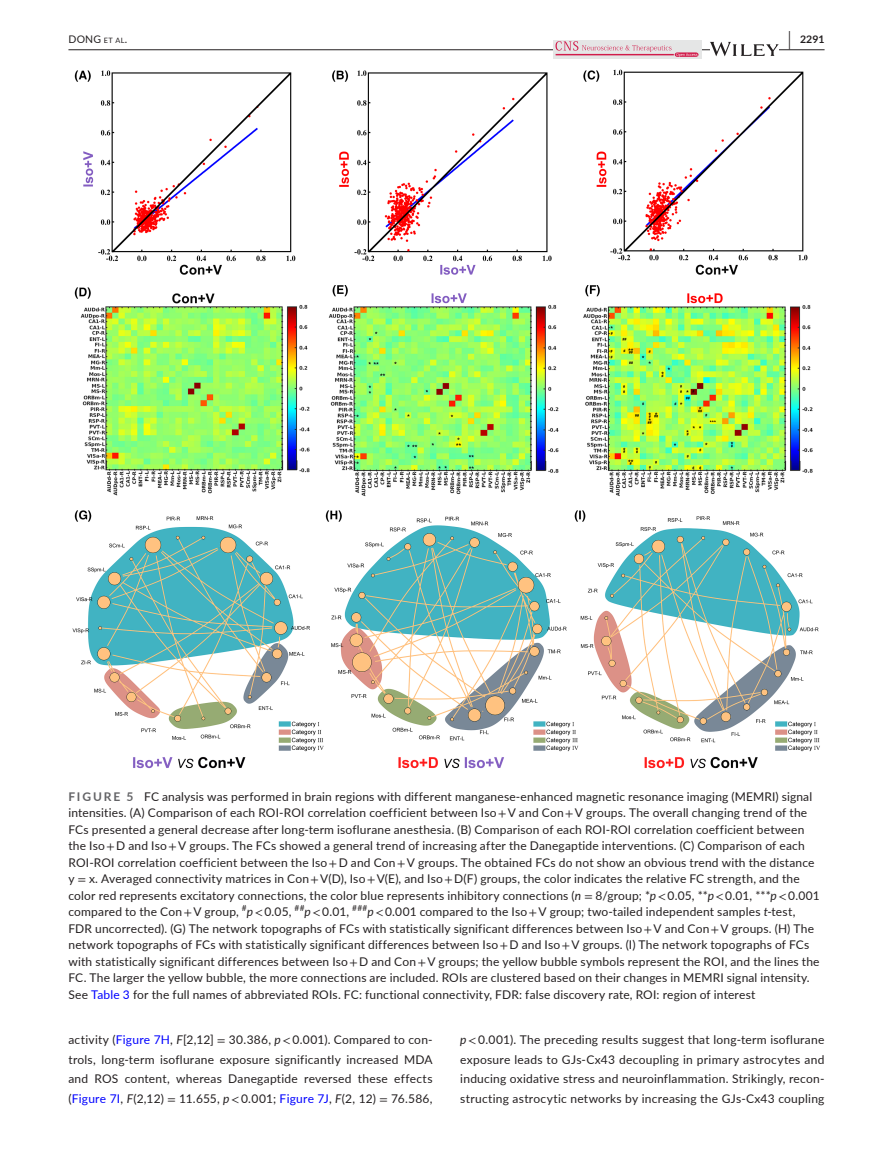
<style>
.page{position:relative;width:893px;height:1174px;background:#fff}
.page>*{position:absolute;margin:0;border:0;box-sizing:border-box;transform-origin:0 0}
.t1{font:12px/16.5px "Lato";letter-spacing:.015em;color:#231f20;text-align:justify}
.t2{font:10.5px "Lato";color:#231f20}
.t3{font:700 10.5px "Lato";color:#231f20}
.t4{font:8.4px "Lato";color:#231f20}
.s1{font-size:7.35px}
.s2{font-size:19.5px}
.s3{font-weight:700;color:#636366}
.s4{font-family:"STIX"}
.s5{font-style:italic}
.s6{color:#00f}
</style>
<div class="page">
<hr style="left:68px;top:49px;width:756px;height:1px;background:#231f20">
<div style="left:553px;top:40px;width:148px;height:18px;background:#e5e6e6"></div>
<svg style="left:555px;top:41px;width:142px;height:16px"></svg>
<svg style="left:710px;top:42px;width:69px;height:14px"></svg>
<img style="left:72px;top:69px;width:748px;height:699px">
<p class="t2" style="left:68px;top:31px;width:60px">DONG <span class="s1">et al</span>.</p>
<p class="t3" style="left:789px;top:31px;width:37px"><span class="s2">|</span> 2291</p>
<p class="t1" style="left:68px;top:787px;width:753px;text-align:left"><span class="s3">FIGURE 5</span> FC analysis was performed in brain regions with different manganese-enhanced magnetic resonance imaging (MEMRI) signal intensities. (A) Comparison of each ROI-ROI correlation coefficient between Iso <span class="s4">+</span> V and Con <span class="s4">+</span> V groups. The overall changing trend of the FCs presented a general decrease after long-term isoflurane anesthesia. (B) Comparison of each ROI-ROI correlation coefficient between the Iso <span class="s4">+</span> D and Iso <span class="s4">+</span> V groups. The FCs showed a general trend of increasing after the Danegaptide interventions. (C) Comparison of each ROI-ROI correlation coefficient between the Iso <span class="s4">+</span> D and Con <span class="s4">+</span> V groups. The obtained FCs do not show an obvious trend with the distance y <span class="s4">=</span> x. Averaged connectivity matrices in Con <span class="s4">+</span> V(D), Iso <span class="s4">+</span> V(E), and Iso <span class="s4">+</span> D(F) groups, the color indicates the relative FC strength, and the color red represents excitatory connections, the color blue represents inhibitory connections (<span class="s5">n</span> <span class="s4">=</span> 8/group; *<span class="s5">p</span><span class="s4">&lt;</span> 0.05, **<span class="s5">p</span><span class="s4">&lt;</span> 0.01, ***<span class="s5">p</span><span class="s4">&lt;</span> 0.001 compared to the Con <span class="s4">+</span> V group,</p>
<p class="t4" style="left:242px;top:901px;width:6px">#</p>
<p class="t1" style="left:247px;top:903px;width:46px"><span class="s5">p</span><span class="s4">&lt;</span> 0.05,</p>
<p class="t4" style="left:295px;top:901px;width:12px">##</p>
<p class="t1" style="left:305px;top:903px;width:46px"><span class="s5">p</span><span class="s4">&lt;</span> 0.01,</p>
<p class="t4" style="left:352px;top:901px;width:17px">###</p>
<p class="t1" style="left:68px;top:903px;width:753px;text-align:left;text-indent:299px"><span class="s5">p</span><span class="s4">&lt;</span> 0.001 compared to the Iso <span class="s4">+</span> V group; two-tailed independent samples <span class="s5">t</span>-test, FDR uncorrected). (G) The network topographs of FCs with statistically significant differences between Iso <span class="s4">+</span> V and Con <span class="s4">+</span> V groups. (H) The network topographs of FCs with statistically significant differences between Iso <span class="s4">+</span> D and Iso <span class="s4">+</span> V groups. (I) The network topographs of FCs with statistically significant differences between Iso <span class="s4">+</span> D and Con <span class="s4">+</span> V groups; the yellow bubble symbols represent the ROI, and the lines the FC. The larger the yellow bubble, the more connections are included. ROIs are clustered based on their changes in MEMRI signal intensity.<br>See <span class="s6">Table 3</span> for the full names of abbreviated ROIs. FC: functional connectivity, FDR: false discovery rate, ROI: region of interest</p>
<p class="t1" style="left:68px;top:1029px;width:366px;line-height:19.5px">activity (<span class="s6">Figure 7H</span>, <span class="s5">F</span>[2,12] <span class="s4">=</span> 30.386, <span class="s5">p</span><span class="s4">&lt;</span> 0.001). Compared to con&shy;trols, long-term isoflurane exposure significantly increased MDA and ROS content, whereas Danegaptide reversed these effects (<span class="s6">Figure 7I</span>, <span class="s5">F</span>(2,12) <span class="s4">=</span> 11.655, <span class="s5">p</span><span class="s4">&lt;</span> 0.001; <span class="s6">Figure 7J</span>, <span class="s5">F</span>(2, 12) <span class="s4">=</span> 76.586,</p>
<p class="t1" style="left:460px;top:1029px;width:366px;line-height:19.5px"><span class="s5">p</span><span class="s4">&lt;</span> 0.001). The preceding results suggest that long-term isoflurane exposure leads to GJs-Cx43 decoupling in primary astrocytes and inducing oxidative stress and neuroinflammation. Strikingly, recon&shy;structing astrocytic networks by increasing the GJs-Cx43 coupling</p>
</div>
